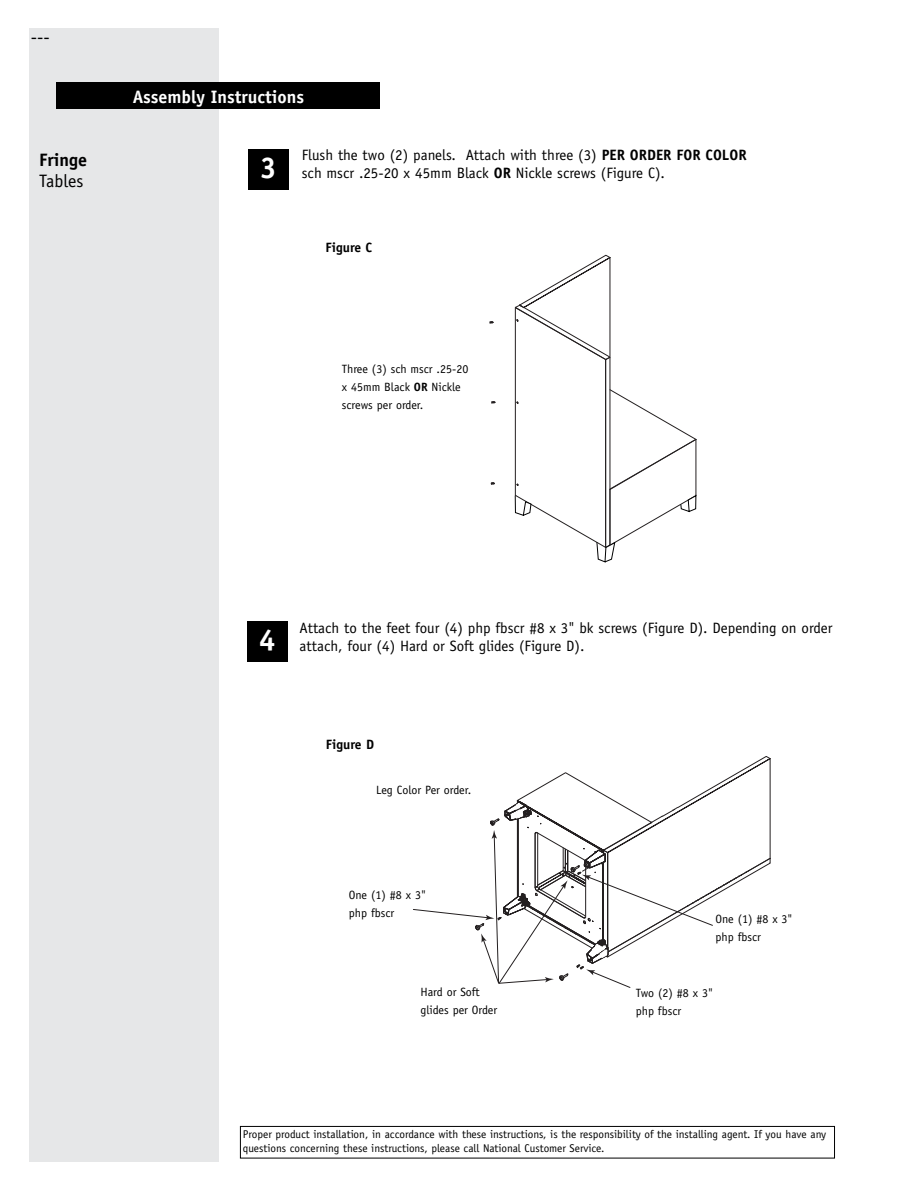
<style>
.page{position:relative;width:918px;height:1188px;background:#fff}
.page>*{position:absolute;margin:0;border:0;box-sizing:border-box;transform-origin:0 0}
.t1{font:700 30px "Officina Sans Std";color:#fff}
.t2{font:700 18px "Officina Sans Std";color:#fff}
.t3{font:18px "Officina Sans Std";color:#000}
.t4{font:700 18px "Officina Sans Std";color:#000}
.t5{font:15px/18px "Officina Sans Std";color:#000}
.t6{font:700 13.5px "Officina Sans Std";color:#000}
.t7{font:12px/18px "Officina Sans Std";color:#000}
.t8{font:11.25px/13.5px "Officina Sans Std";color:#000}
.s1{font-weight:700}
</style>
<div class="page">
<div style="left:29px;top:28px;width:189px;height:1134px;background:#e6e7e8"></div>
<div style="left:56px;top:82px;width:324px;height:27px;background:#000"></div>
<div style="left:247px;top:621px;width:40px;height:41px;background:#000"></div>
<div style="left:240px;top:1126px;width:595px;height:32px;border:1px solid #000"></div>
<div style="left:248px;top:149px;width:41px;height:40px;background:#000"></div>
<svg style="left:489px;top:321px;width:5px;height:3px"></svg>
<svg style="left:491px;top:482px;width:4px;height:3px"></svg>
<svg style="left:491px;top:401px;width:4px;height:3px"></svg>
<svg style="left:514px;top:254px;width:183px;height:309px"></svg>
<svg style="left:413px;top:756px;width:358px;height:232px"></svg>
<div style="left:419px;top:986px;width:89px;height:37px;background:#fff"></div>
<div style="left:375px;top:784px;width:110px;height:22px;background:#fff"></div>
<p class="t3" style="left:31px;top:30px;width:21px">---</p>
<p class="t4" style="left:39px;top:153px;width:50px">Fringe</p>
<p class="t3" style="left:39px;top:174px;width:46px">Tables</p>
<p class="t2" style="left:133px;top:90px;width:173px">Assembly Instructions</p>
<h1 class="t1" style="left:260px;top:157px;width:18px">3</h1>
<p class="t5" style="left:302px;top:147px;width:446px">Flush the two (2) panels. Attach with three (3) <span class="s1">PER ORDER FOR COLOR </span>sch mscr .25-20 x 45mm Black <span class="s1">OR</span> Nickle screws (Figure C).</p>
<p class="t6" style="left:326px;top:242px;width:48px">Figure C</p>
<p class="t7" style="left:342px;top:361px;width:128px">Three (3) sch mscr .25-20 x 45mm Black <span class="s1">OR</span> Nickle screws per order.</p>
<h1 class="t1" style="left:259px;top:629px;width:18px">4</h1>
<p class="t5" style="left:300px;top:620px;width:534px">Attach to the feet four (4) php fbscr #8 x 3" bk screws (Figure D). Depending on order attach, four (4) Hard or Soft glides (Figure D).</p>
<p class="t6" style="left:326px;top:739px;width:50px">Figure D</p>
<p class="t7" style="left:376px;top:782px;width:97px">Leg Color Per order.</p>
<p class="t7" style="left:349px;top:887px;width:78px">One (1) #8 x 3" php fbscr</p>
<p class="t7" style="left:421px;top:984px;width:78px">Hard or Soft glides per Order</p>
<p class="t7" style="left:716px;top:911px;width:78px">One (1) #8 x 3" php fbscr</p>
<p class="t7" style="left:636px;top:985px;width:79px">Two (2) #8 x 3" php fbscr</p>
<p class="t8" style="left:243px;top:1128px;width:585px">Proper product installation, in accordance with these instructions, is the responsibility of the installing agent. If you have any questions concerning these instructions, please call National Customer Service.</p>
</div>
